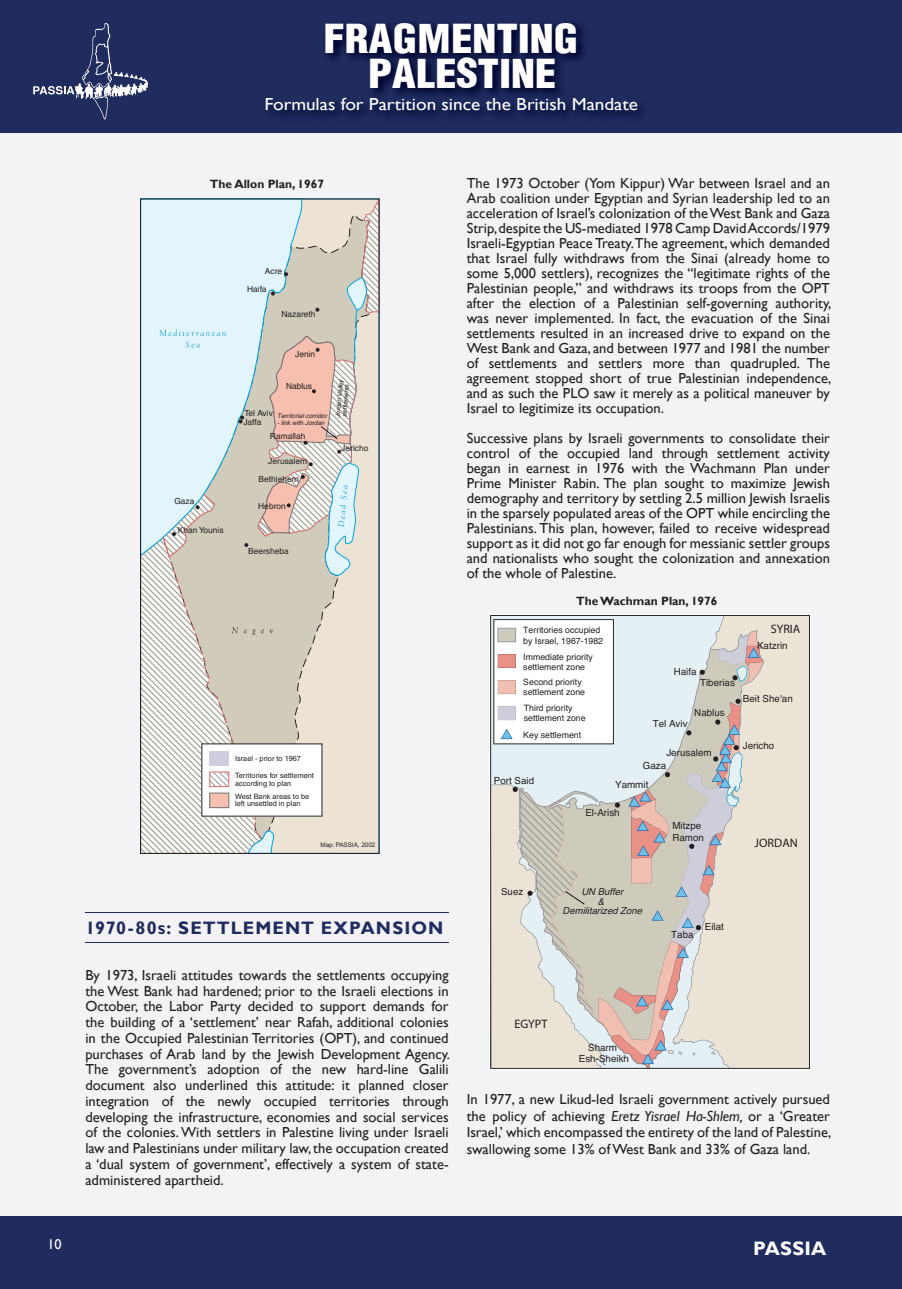
<style>
.page{position:relative;width:902px;height:1289px;background:#fff}
.page>*{position:absolute;margin:0;border:0;box-sizing:border-box;transform-origin:0 0}
.t1{font:43.65px/34.5px "Helvetica Condensed Black Se";color:#fff;text-align:center;scale:1.1 1}
.t2{font:700 19.5px "Gill Sans";letter-spacing:.005em;color:#fff}
.t3{font:700 18px "Gill Sans";letter-spacing:.055em;color:#202b5e}
.t4{font:17.4px "Gill Sans";color:#fff;scale:1.1 1}
.t5{font:14.55px/15px "Gill Sans";color:#231f20;text-align:justify}
.t6{font:14.25px "Gill Sans";color:#fff}
.t7{font:12.3px "Goudy Old Style BT";color:#231f20}
.t8{font:700 12px "Gill Sans";color:#231f20}
.t9{font:9.75px/11.7px "Helvetica";color:#231f20}
.t10{font:italic 9.6px/9.6px "Helvetica";color:#231f20;text-align:center}
.t11{font:8.7px/9.6px "Helvetica";color:#231f20}
.t12{font:8.4px "Helvetica";color:#231f20}
.t13{font:7.35px/7.4px "Helvetica";color:#231f20}
.t14{font:italic 6.3px/6.3px "Helvetica";color:#231f20}
.t15{font:6.3px "Arial";color:#231f20}
.s1{font-size:12.6px}
.s2{font-style:italic}
</style>
<div class="page">
<div style="left:0;top:133px;width:901px;height:1082px;background:#f3f3f6"></div>
<div style="left:0;top:1215px;width:901px;height:73px;background:#202b5e"></div>
<svg style="left:0;top:0;width:901px;height:133px;background:#1c2658"></svg>
<svg style="left:33px;top:23px;width:115px;height:97px;background:#353f6d"></svg>
<hr style="left:85px;top:912px;width:363px;height:1px;background:#202b5e">
<hr style="left:85px;top:942px;width:363px;height:1px;background:#202b5e">
<hr style="left:490px;top:614px;width:321px;height:1px;background:#fff">
<hr style="left:490px;top:1068px;width:321px;height:1px;background:#fff">
<hr style="left:809px;top:614px;width:2px;height:455px;background:#fff">
<hr style="left:489px;top:614px;width:1px;height:455px;background:#fff">
<svg style="left:490px;top:615px;width:319px;height:453px;background:#dfdad3"></svg>
<svg style="left:139px;top:198px;width:241px;height:656px;background:#dadad5"></svg>
<h1 class="t1" style="left:324px;top:24px;width:233px">FRAGMENTING<br>PALESTINE</h1>
<p class="t4" style="left:264px;top:94px;width:341px">Formulas for Partition since the British Mandate</p>
<p class="t8" style="left:210px;top:177px;width:116px">The Allon Plan, 1967</p>
<p class="t12" style="left:265px;top:268px;width:19px">Acre</p>
<p class="t12" style="left:247px;top:286px;width:21px">Haifa</p>
<p class="t12" style="left:281px;top:310px;width:36px">Nazareth</p>
<p class="t12" style="left:295px;top:350px;width:22px">Jenin</p>
<p class="t12" style="left:286px;top:383px;width:27px">Nablus</p>
<p class="t14" style="left:335px;top:417px;width:40px;rotate:-85deg">Jordan Valley settlements</p>
<p class="t12" style="left:244px;top:409px;width:30px">Tel Aviv</p>
<p class="t14" style="left:277px;top:414px;width:52px">Territorial corridor</p>
<p class="t12" style="left:243px;top:419px;width:19px">Jaffa</p>
<p class="t14" style="left:277px;top:420px;width:50px">- link with Jordan</p>
<p class="t12" style="left:174px;top:498px;width:22px">Gaza</p>
<p class="t12" style="left:178px;top:527px;width:47px">Khan Younis</p>
<p class="t12" style="left:270px;top:433px;width:37px">Ramallah</p>
<p class="t12" style="left:268px;top:458px;width:40px">Jerusalem</p>
<p class="t12" style="left:258px;top:475px;width:42px">Bethlehem</p>
<p class="t12" style="left:258px;top:503px;width:29px">Hebron</p>
<p class="t12" style="left:248px;top:548px;width:42px">Beersheba</p>
<p class="t12" style="left:341px;top:444px;width:29px">Jericho</p>
<p class="t13" style="left:235px;top:755px;width:67px">Israel - prior to 1967</p>
<p class="t13" style="left:235px;top:772px;width:80px">Territories for settlement according to plan</p>
<p class="t13" style="left:235px;top:793px;width:76px">West Bank areas to be left unsettled in plan</p>
<p class="t15" style="left:320px;top:842px;width:56px">Map: PASSIA, 2002</p>
<p class="t3" style="left:85px;top:917px;width:359px">1970-80<span class="s1">S</span>: SETTLEMENT EXPANSION</p>
<p class="t5" style="left:85px;top:966px;width:366px;line-height:15.8px">By 1973, Israeli attitudes towards the settlements occupying the West Bank had hardened; prior to the Israeli elections in October, the Labor Party decided to support demands for the building of a ‘settlement’ near Rafah, additional colonies in the Occupied Palestinian Territories (OPT), and continued purchases of Arab land by the Jewish Development Agency.<br>The government’s adoption of the new hard-line Galili document also underlined this attitude: it planned closer integration of the newly occupied territories through developing the infrastructure, economies and social services of the colonies. With settlers in Palestine living under Israeli law and Palestinians under military law, the occupation created a ‘dual system of government’, effectively a system of state&shy;administered apartheid.</p>
<p class="t5" style="left:466px;top:175px;width:366px">The 1973 October (Yom Kippur) War between Israel and an Arab coalition under Egyptian and Syrian leadership led to an acceleration of Israel’s colonization of the West Bank and Gaza Strip, despite the US-mediated 1978 Camp David Accords/1979<br>Israeli-Egyptian Peace Treaty. The agreement, which demanded that Israel fully withdraws from the Sinai (already home to some 5,000 settlers), recognizes the “legitimate rights of the Palestinian people,” and withdraws its troops from the OPT after the election of a Palestinian self-governing authority, was never implemented. In fact, the evacuation of the Sinai settlements resulted in an increased drive to expand on the West Bank and Gaza, and between 1977 and 1981 the number of settlements and settlers more than quadrupled. The agreement stopped short of true Palestinian independence, and as such the PLO saw it merely as a political maneuver by Israel to legitimize its occupation.</p>
<p class="t5" style="left:466px;top:430px;width:365px">Successive plans by Israeli governments to consolidate their control of the occupied land through settlement activity began in earnest in 1976 with the Wachmann Plan under Prime Minister Rabin. The plan sought to maximize Jewish demography and territory by settling 2.5 million Jewish Israelis in the sparsely populated areas of the OPT while encircling the Palestinians. This plan, however, failed to receive widespread support as it did not go far enough for messianic settler groups and nationalists who sought the colonization and annexation of the whole of Palestine.</p>
<p class="t8" style="left:576px;top:594px;width:143px">The Wachman Plan, 1976</p>
<p class="t11" style="left:523px;top:625px;width:81px;line-height:10.9px">Territories occupied by Israel, 1967-1982</p>
<p class="t11" style="left:523px;top:653px;width:71px">Immediate priority settlement zone</p>
<p class="t11" style="left:523px;top:678px;width:63px">Second priority settlement zone</p>
<p class="t11" style="left:523px;top:704px;width:63px">Third priority settlement zone</p>
<p class="t11" style="left:523px;top:731px;width:59px">Key settlement</p>
<p class="t9" style="left:673px;top:666px;width:24px">Haifa</p>
<p class="t9" style="left:700px;top:677px;width:36px">Tiberias</p>
<p class="t9" style="left:694px;top:707px;width:32px">Nablus</p>
<p class="t9" style="left:652px;top:718px;width:36px">Tel Aviv</p>
<p class="t9" style="left:666px;top:748px;width:47px">Jerusalem</p>
<p class="t9" style="left:494px;top:776px;width:42px">Port Said</p>
<p class="t9" style="left:615px;top:757px;width:53px;line-height:18.9px;text-indent:28px">Gaza<br>Yammit</p>
<p class="t9" style="left:585px;top:807px;width:36px">El-Arish</p>
<p class="t9" style="left:672px;top:820px;width:33px">Mitzpe<br>Ramon</p>
<p class="t7" style="left:770px;top:621px;width:31px">SYRIA</p>
<p class="t9" style="left:757px;top:640px;width:32px">Katzrin</p>
<p class="t9" style="left:742px;top:694px;width:51px">Beit She'an</p>
<p class="t9" style="left:742px;top:741px;width:33px">Jericho</p>
<p class="t7" style="left:754px;top:835px;width:45px">JORDAN</p>
<p class="t9" style="left:501px;top:887px;width:24px">Suez</p>
<p class="t10" style="left:562px;top:888px;width:81px">UN Buffer<br>&amp;<br>Demilitarized Zone</p>
<p class="t9" style="left:671px;top:929px;width:24px">Taba</p>
<p class="t9" style="left:704px;top:921px;width:21px">Eilat</p>
<p class="t7" style="left:514px;top:1016px;width:35px">EGYPT</p>
<p class="t9" style="left:578px;top:1042px;width:52px;text-align:center">Sharm<br>Esh-Sheikh</p>
<p class="t5" style="left:466px;top:1090px;width:366px;line-height:16.5px">In 1977, a new Likud-led Israeli government actively pursued the policy of achieving <span class="s2">Eretz Yisrael Ha-Shlem,</span> or a ‘Greater Israel,’ which encompassed the entirety of the land of Palestine, swallowing some 13% of West Bank and 33% of Gaza land.</p>
<p class="t6" style="left:48px;top:1235px;width:15px">10</p>
<h2 class="t2" style="left:753px;top:1236px;width:75px">PASSIA</h2>
</div>
